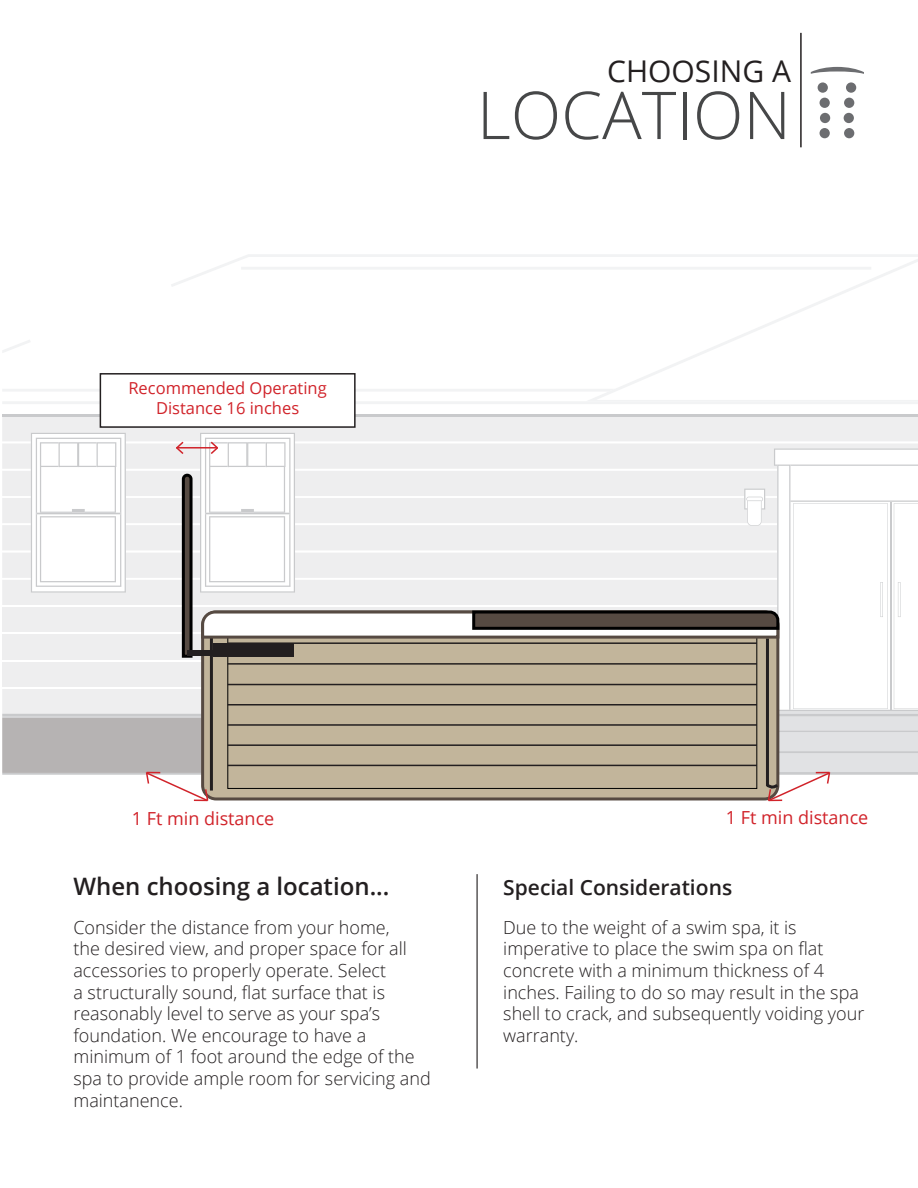
<style>
.page{position:relative;width:918px;height:1188px;background:#fff}
.page>*{position:absolute;margin:0;border:0;box-sizing:border-box;transform-origin:0 0}
.t1{font:300 66px "Open Sans";color:#464748}
.t2{font:30px "Open Sans";color:#231f20}
.t3{font:600 24px "Open Sans";color:#231f20}
.t4{font:600 21px "Open Sans";color:#231f20}
.t5{font:300 18px/21.6px "Open Sans";color:#231f20}
.t6{font:18px "Open Sans";color:#d1232a}
.t7{font:16.5px/19.8px "Open Sans";color:#d1232a;text-align:center}
</style>
<div class="page">
<hr style="left:477px;top:874px;width:1px;height:195px;background:#231f20">
<svg style="left:2px;top:254px;width:916px;height:98px"></svg>
<svg style="left:586px;top:259px;width:332px;height:130px"></svg>
<hr style="left:241px;top:267px;width:630px;height:3px;background:#f2f3f4">
<div style="left:100px;top:373px;width:256px;height:55px;border:2px solid #231f20"></div>
<svg style="left:811px;top:67px;width:53px;height:7px"></svg>
<div style="left:846px;top:82px;width:10px;height:11px;background:#6c6d70;border-radius:50%"></div>
<div style="left:844px;top:98px;width:10px;height:10px;background:#6c6d70;border-radius:50%"></div>
<div style="left:844px;top:113px;width:10px;height:10px;background:#6c6d70;border-radius:50%"></div>
<div style="left:844px;top:128px;width:10px;height:10px;background:#6c6d70;border-radius:50%"></div>
<div style="left:818px;top:82px;width:10px;height:11px;background:#6c6d70;border-radius:50%"></div>
<div style="left:820px;top:98px;width:10px;height:10px;background:#6c6d70;border-radius:50%"></div>
<div style="left:820px;top:113px;width:10px;height:10px;background:#6c6d70;border-radius:50%"></div>
<div style="left:820px;top:128px;width:10px;height:10px;background:#6c6d70;border-radius:50%"></div>
<hr style="left:800px;top:33px;width:2px;height:114px;background:#231f20">
<svg style="left:2px;top:389px;width:916px;height:413px"></svg>
<p class="t2" style="left:607px;top:50px;width:185px">CHOOSING A</p>
<p class="t7" style="left:128px;top:378px;width:200px">Recommended Operating<br>Distance 16 inches</p>
<p class="t1" style="left:477px;top:70px;width:316px">LOCATION</p>
<p class="t6" style="left:132px;top:806px;width:144px">1 Ft min distance</p>
<p class="t6" style="left:726px;top:805px;width:144px">1 Ft min distance</p>
<p class="t3" style="left:73px;top:869px;width:318px">When choosing a location...</p>
<p class="t4" style="left:503px;top:873px;width:230px">Special Considerations</p>
<p class="t5" style="left:73px;top:916px;width:359px">Consider the distance from your home,<br>the desired view, and proper space for all accessories to properly operate. Select<br>a structurally sound, flat surface that is reasonably level to serve as your spa’s foundation. We encourage to have a minimum of 1 foot around the edge of the spa to provide ample room for servicing and maintanence.</p>
<p class="t5" style="left:503px;top:916px;width:363px">Due to the weight of a swim spa, it is imperative to place the swim spa on flat concrete with a minimum thickness of 4 inches. Failing to do so may result in the spa shell to crack, and subsequently voiding your warranty.</p>
</div>
